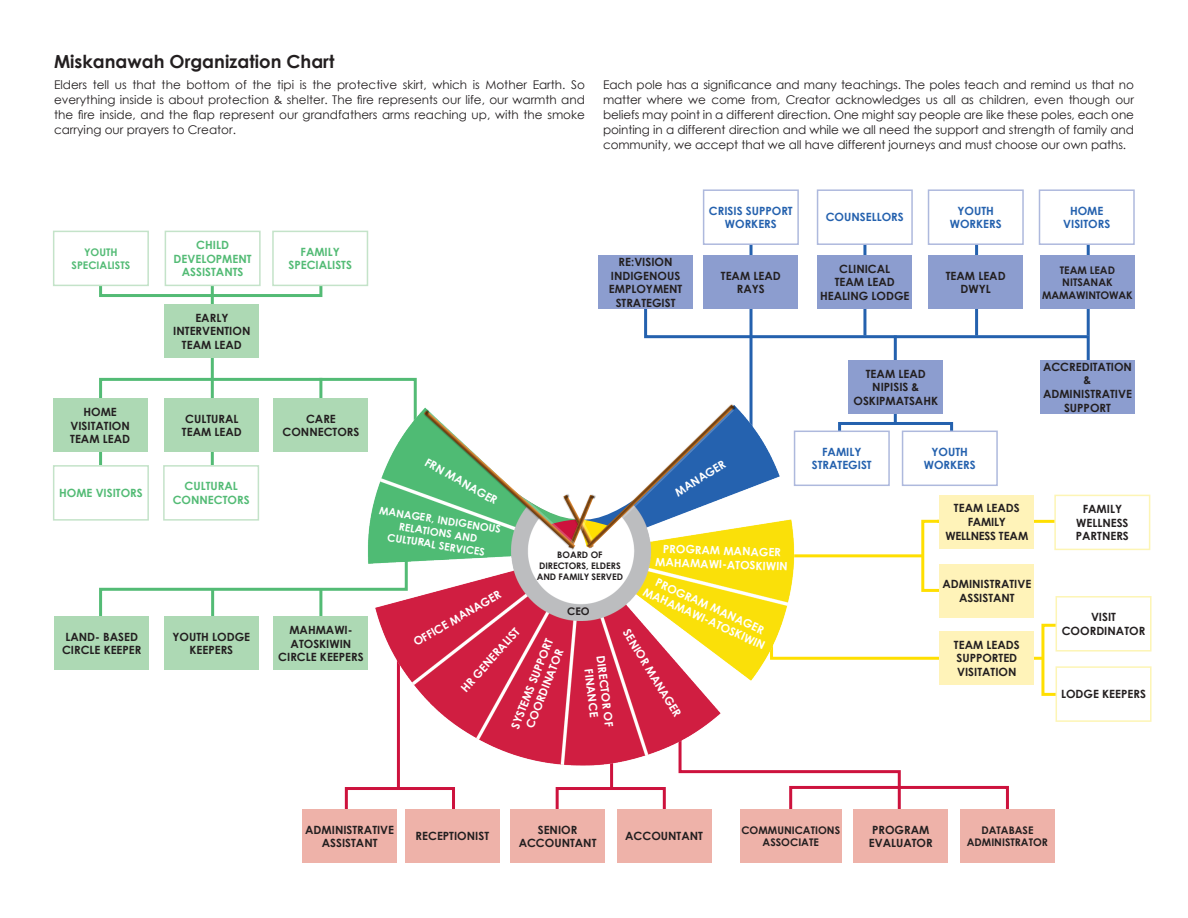
<style>
.page{position:relative;width:1188px;height:918px;background:#fff}
.page>*{position:absolute;margin:0;border:0;box-sizing:border-box;transform-origin:0 0}
.t1{font:700 18px "Century Gothic";color:#231f20}
.t2{font:12px/15px "Century Gothic";letter-spacing:-.005em;color:#231f20;text-align:justify}
.t3{font:700 11.4px/13.6px "Century Gothic";color:#231f20;text-align:center}
.t4{font:700 11.4px/13.6px "Century Gothic";color:#fff;text-align:center}
.t5{font:700 11.4px/13.6px "Century Gothic";color:#2461ae;text-align:center}
.t6{font:700 11.4px/13.6px "Century Gothic";color:#53bb75;text-align:center}
.t7{font:700 11.4px/13.6px "Century Gothic";letter-spacing:-.02em;color:#231f20;text-align:center}
.t8{font:700 10.5px/12.6px "Century Gothic";color:#231f20;text-align:center}
.t9{font:700 10.5px/12.6px "Century Gothic";color:#fff;text-align:center}
.t10{font:700 10.5px/12.6px "Century Gothic";color:#53bb75;text-align:center}
.t11{font:700 9px/10.8px "Century Gothic";color:#231f20;text-align:center}
</style>
<div class="page">
<svg style="left:644px;top:279px;width:446px;height:81px"></svg>
<svg style="left:711px;top:770px;width:191px;height:58px"></svg>
<hr style="left:773px;top:554px;width:150px;height:3px;background:#ffdf01">
<hr style="left:937px;top:520px;width:150px;height:3px;background:#ffdf01">
<hr style="left:211px;top:282px;width:3px;height:187px;background:#53bb75">
<div style="left:99px;top:274px;width:223px;height:23px;border:3px solid #53bb75"></div>
<hr style="left:894px;top:336px;width:3px;height:87px;background:#2461ae">
<hr style="left:975px;top:211px;width:3px;height:125px;background:#2461ae">
<hr style="left:863px;top:211px;width:3px;height:125px;background:#2461ae">
<hr style="left:750px;top:211px;width:3px;height:226px;background:#2461ae">
<hr style="left:1087px;top:223px;width:3px;height:113px;background:#2461ae">
<svg style="left:850px;top:420px;width:105px;height:36px"></svg>
<svg style="left:850px;top:622px;width:206px;height:75px"></svg>
<svg style="left:920px;top:518px;width:20px;height:75px"></svg>
<div style="left:556px;top:787px;width:110px;height:32px;border:3px solid #cd123d"></div>
<div style="left:345px;top:787px;width:110px;height:32px;border:3px solid #cd123d"></div>
<div style="left:789px;top:786px;width:220px;height:32px;border:3px solid #cd123d"></div>
<img style="left:344px;top:322px;width:506px;height:480px">
<div style="left:274px;top:616px;width:94px;height:54px;background:#add9b4"></div>
<div style="left:510px;top:809px;width:95px;height:54px;background:#eeb2a9"></div>
<div style="left:617px;top:809px;width:94px;height:54px;background:#eeb2a9"></div>
<div style="left:940px;top:631px;width:94px;height:54px;background:#fff3b9"></div>
<div style="left:1056px;top:596px;width:96px;height:56px;border:2px solid #fdf5b5"></div>
<div style="left:1056px;top:666px;width:96px;height:56px;border:2px solid #fdf5b5"></div>
<div style="left:53px;top:465px;width:96px;height:56px;border:2px solid #c4e3c9"></div>
<div style="left:53px;top:398px;width:94px;height:54px;background:#add9b4"></div>
<div style="left:54px;top:616px;width:95px;height:54px;background:#add9b4"></div>
<div style="left:164px;top:616px;width:95px;height:54px;background:#add9b4"></div>
<div style="left:849px;top:360px;width:94px;height:54px;background:#8c9dcf"></div>
<div style="left:795px;top:431px;width:94px;height:54px;background:#fff"></div>
<div style="left:794px;top:431px;width:96px;height:55px;border:2px solid #aeb9dd"></div>
<div style="left:1040px;top:360px;width:95px;height:54px;background:#8c9dcf"></div>
<div style="left:903px;top:431px;width:94px;height:54px;background:#fff"></div>
<div style="left:902px;top:431px;width:96px;height:55px;border:2px solid #aeb9dd"></div>
<div style="left:704px;top:255px;width:94px;height:54px;background:#8c9dcf"></div>
<div style="left:598px;top:255px;width:95px;height:54px;background:#8c9dcf"></div>
<div style="left:818px;top:255px;width:94px;height:54px;background:#8c9dcf"></div>
<div style="left:818px;top:190px;width:94px;height:54px;background:#fff"></div>
<div style="left:817px;top:189px;width:96px;height:56px;border:2px solid #aeb9dd"></div>
<div style="left:704px;top:190px;width:94px;height:54px;background:#fff"></div>
<div style="left:703px;top:189px;width:96px;height:56px;border:2px solid #aeb9dd"></div>
<div style="left:929px;top:255px;width:94px;height:54px;background:#8c9dcf"></div>
<div style="left:929px;top:190px;width:94px;height:54px;background:#fff"></div>
<div style="left:928px;top:189px;width:96px;height:56px;border:2px solid #aeb9dd"></div>
<div style="left:1040px;top:255px;width:95px;height:54px;background:#8c9dcf"></div>
<div style="left:1040px;top:190px;width:94px;height:54px;background:#fff"></div>
<div style="left:1039px;top:189px;width:96px;height:56px;border:2px solid #aeb9dd"></div>
<div style="left:405px;top:809px;width:95px;height:54px;background:#eeb2a9"></div>
<div style="left:302px;top:809px;width:95px;height:54px;background:#eeb2a9"></div>
<div style="left:940px;top:564px;width:94px;height:54px;background:#fff3b9"></div>
<div style="left:940px;top:495px;width:94px;height:54px;background:#fff3b9"></div>
<div style="left:1055px;top:495px;width:95px;height:54px;background:#fff"></div>
<div style="left:1054px;top:495px;width:96px;height:55px;border:2px solid #fdf5b5"></div>
<div style="left:165px;top:304px;width:94px;height:54px;background:#add9b4"></div>
<div style="left:54px;top:231px;width:94px;height:54px;background:#fff"></div>
<div style="left:53px;top:231px;width:96px;height:55px;border:2px solid #c4e3c9"></div>
<div style="left:165px;top:231px;width:95px;height:54px;background:#fff"></div>
<div style="left:165px;top:231px;width:96px;height:55px;border:2px solid #c4e3c9"></div>
<div style="left:273px;top:231px;width:94px;height:54px;background:#fff"></div>
<div style="left:272px;top:231px;width:96px;height:55px;border:2px solid #c4e3c9"></div>
<div style="left:740px;top:809px;width:101px;height:54px;background:#eeb2a9"></div>
<div style="left:854px;top:809px;width:94px;height:54px;background:#eeb2a9"></div>
<div style="left:960px;top:809px;width:95px;height:54px;background:#eeb2a9"></div>
<svg style="left:98px;top:376px;width:639px;height:270px"></svg>
<h1 class="t1" style="left:54px;top:50px;width:282px">Miskanawah Organization Chart</h1>
<p class="t2" style="left:54px;top:77px;width:533px">Elders tell us that the bottom of the tipi is the protective skirt, which is Mother Earth. So everything inside is about protection &amp; shelter. The fire represents our life, our warmth and the fire inside, and the flap represent our grandfathers arms reaching up, with the smoke carrying our prayers to Creator.</p>
<p class="t2" style="left:603px;top:77px;width:533px">Each pole has a significance and many teachings. The poles teach and remind us that no matter where we come from, Creator acknowledges us all as children, even though our beliefs may point in a different direction. One might say people are like these poles, each one pointing in a different direction and while we all need the support and strength of family and community, we accept that we all have different journeys and must choose our own paths.</p>
<p class="t10" style="left:72px;top:246px;width:60px">YOUTH<br>SPECIALISTS</p>
<p class="t6" style="left:174px;top:238px;width:80px">CHILD<br>DEVELOPMENT<br>ASSISTANTS</p>
<p class="t6" style="left:288px;top:245px;width:65px">FAMILY<br>SPECIALISTS</p>
<p class="t3" style="left:70px;top:405px;width:61px">HOME<br>VISITATION<br>TEAM LEAD</p>
<p class="t6" style="left:59px;top:486px;width:85px">HOME VISITORS</p>
<p class="t3" style="left:173px;top:311px;width:79px">EARLY<br>INTERVENTION<br>TEAM LEAD</p>
<p class="t3" style="left:182px;top:412px;width:61px;text-align:left">CULTURAL<br>TEAM LEAD</p>
<p class="t6" style="left:173px;top:479px;width:78px">CULTURAL<br>CONNECTORS</p>
<p class="t3" style="left:283px;top:412px;width:78px">CARE<br>CONNECTORS</p>
<p class="t3" style="left:62px;top:629px;width:81px;text-align:left">LAND- BASED<br>CIRCLE KEEPER</p>
<p class="t3" style="left:173px;top:629px;width:79px">YOUTH LODGE<br>KEEPERS</p>
<p class="t3" style="left:278px;top:623px;width:87px">MAHMAWI-<br>ATOSKIWIN<br>CIRCLE KEEPERS</p>
<p class="t5" style="left:709px;top:203px;width:85px">CRISIS SUPPORT<br>WORKERS</p>
<p class="t5" style="left:826px;top:210px;width:80px">COUNSELLORS</p>
<p class="t3" style="left:609px;top:255px;width:75px">RE:VISION<br>INDIGENOUS<br>EMPLOYMENT<br>STRATEGIST</p>
<p class="t3" style="left:820px;top:262px;width:91px">CLINICAL<br>TEAM LEAD<br>HEALING LODGE</p>
<p class="t3" style="left:721px;top:268px;width:61px">TEAM LEAD<br>RAYS</p>
<p class="t5" style="left:950px;top:203px;width:53px">YOUTH<br>WORKERS</p>
<p class="t3" style="left:946px;top:268px;width:61px">TEAM LEAD<br>DWYL</p>
<p class="t3" style="left:853px;top:366px;width:86px">TEAM LEAD<br>NIPISIS &amp;<br>OSKIPMATSAHK</p>
<p class="t5" style="left:1063px;top:203px;width:49px">HOME<br>VISITORS</p>
<p class="t8" style="left:1042px;top:263px;width:92px">TEAM LEAD<br>NITSANAK<br>MAMAWINTOWAK</p>
<p class="t3" style="left:1043px;top:360px;width:90px">ACCREDITATION &amp;<br>ADMINISTRATIVE<br>SUPPORT</p>
<p class="t4" style="left:430px;top:455px;width:83px;rotate:30deg">FRN MANAGER</p>
<p class="t4" style="left:672px;top:487px;width:59px;rotate:-32deg">MANAGER</p>
<p class="t9" style="left:380px;top:504px;width:125px;rotate:9deg">MANAGER, INDIGENOUS<br>RELATIONS AND<br>CULTURAL SERVICES</p>
<p class="t4" style="left:656px;top:541px;width:134px;rotate:2deg">PROGRAM MANAGER<br>MAHAMAWI-ATOSKIWIN</p>
<p class="t11" style="left:537px;top:549px;width:88px">BOARD OF<br>DIRECTORS, ELDERS<br>AND FAMILY SERVED</p>
<p class="t8" style="left:567px;top:605px;width:24px">CEO</p>
<p class="t4" style="left:653px;top:572px;width:134px;rotate:25deg">PROGRAM MANAGER<br>MAHAMAWI-ATOSKIWIN</p>
<p class="t4" style="left:411px;top:637px;width:101px;rotate:-30deg">OFFICE MANAGER</p>
<p class="t4" style="left:458px;top:685px;width:83px;rotate:-48deg">HR GENERALIST</p>
<p class="t4" style="left:632px;top:626px;width:102px;rotate:59deg">SENIOR MANAGER</p>
<p class="t4" style="left:508px;top:725px;width:97px;rotate:-68deg">SYSTEMS SUPPORT<br>COORDINATOR</p>
<p class="t4" style="left:608px;top:655px;width:73px;rotate:83deg">DIRECTOR OF<br>FINANCE</p>
<p class="t5" style="left:812px;top:445px;width:61px">FAMILY<br>STRATEGIST</p>
<p class="t5" style="left:924px;top:445px;width:53px">YOUTH<br>WORKERS</p>
<p class="t7" style="left:945px;top:501px;width:84px">TEAM LEADS<br>FAMILY<br>WELLNESS TEAM</p>
<p class="t3" style="left:1076px;top:502px;width:55px">FAMILY<br>WELLNESS<br>PARTNERS</p>
<p class="t3" style="left:942px;top:577px;width:90px">ADMINISTRATIVE<br>ASSISTANT</p>
<p class="t3" style="left:954px;top:638px;width:67px;text-align:left">TEAM LEADS<br>SUPPORTED<br>VISITATION</p>
<p class="t3" style="left:1062px;top:610px;width:85px">VISIT<br>COORDINATOR</p>
<p class="t3" style="left:1061px;top:687px;width:86px">LODGE KEEPERS</p>
<p class="t3" style="left:305px;top:822px;width:90px">ADMINISTRATIVE<br>ASSISTANT</p>
<p class="t3" style="left:416px;top:829px;width:75px">RECEPTIONIST</p>
<p class="t3" style="left:519px;top:822px;width:79px">SENIOR<br>ACCOUNTANT</p>
<p class="t3" style="left:625px;top:829px;width:79px">ACCOUNTANT</p>
<p class="t8" style="left:741px;top:823px;width:100px">COMMUNICATIONS<br>ASSOCIATE</p>
<p class="t3" style="left:869px;top:822px;width:65px;text-align:left">PROGRAM<br>EVALUATOR</p>
<p class="t8" style="left:967px;top:823px;width:83px">DATABASE<br>ADMINISTRATOR</p>
</div>
